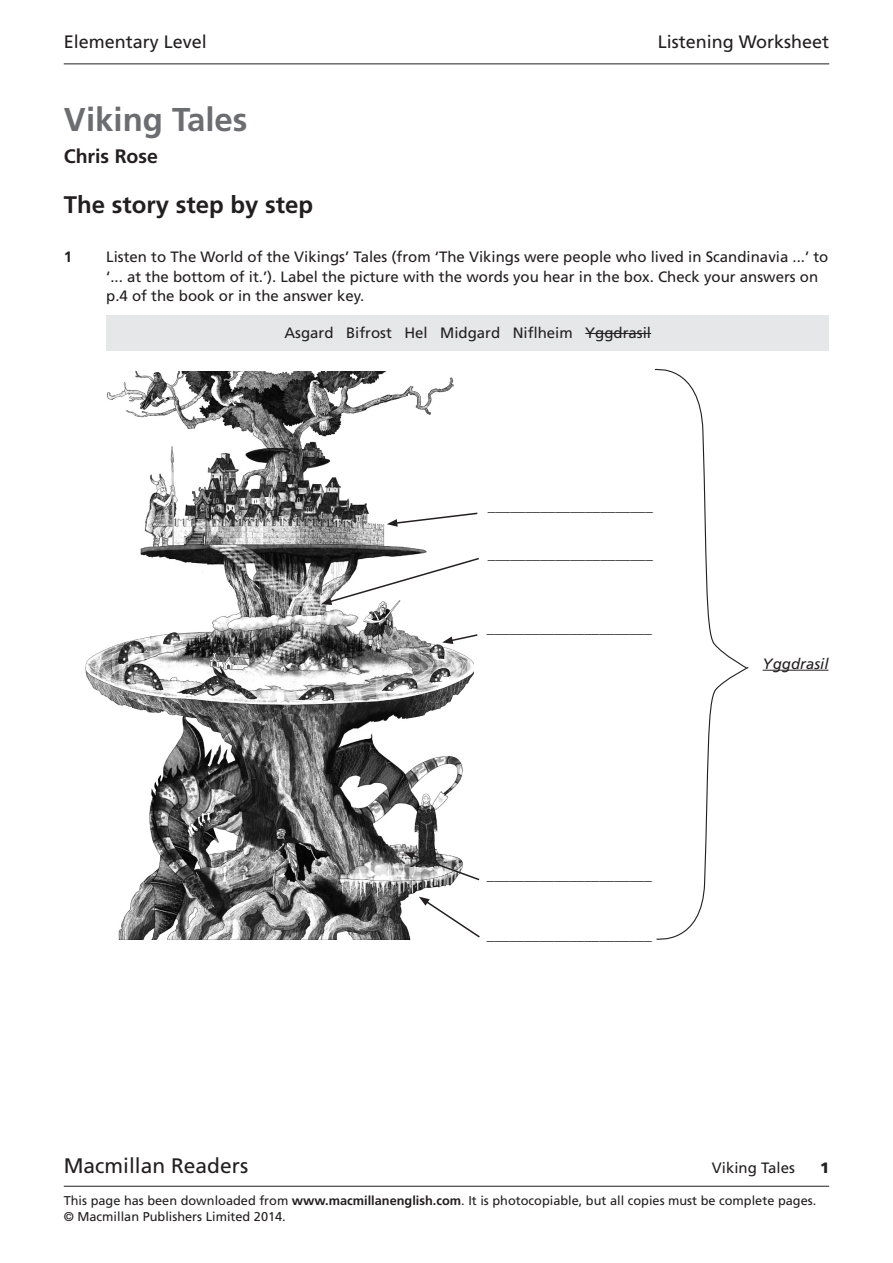
<style>
.page{position:relative;width:893px;height:1263px;background:#fff}
.page>*{position:absolute;margin:0;border:0;box-sizing:border-box;transform-origin:0 0}
.A_head{font:700 33px "Frutiger LT Std";color:#6c6d70}
.B_head{font:700 24px "Frutiger LT Std";color:#231f20}
.t1{font:21px "Frutiger LT Std";color:#231f20}
.A__Head{font:700 19.5px "Frutiger LT Std";color:#231f20}
.t2{font:18px "Frutiger LT Std";color:#231f20}
.Rubric{font:15px/19.5px "Frutiger LT Std";color:#231f20}
.Rubric_reducced_spac{font:italic 15px "Frutiger";color:#231f20}
.boxed_text{font:italic 15px "Frutiger";color:#231f20}
.t3{font:900 15px "Frutiger";color:#231f20}
.Rubric-2{font:700 15px "Frutiger LT Std";color:#231f20}
.t4{font:12.75px "Frutiger LT Std";color:#231f20}
.s1{font-weight:700}
</style>
<div class="page">
<hr style="left:64px;top:63px;width:765px;height:1px;background:#231f20">
<hr style="left:64px;top:1186px;width:765px;height:1px;background:#231f20">
<div style="left:106px;top:315px;width:723px;height:35px;background:#e6e7e9"></div>
<hr style="left:585px;top:333px;width:66px;height:1px;background:#231f20">
<hr style="left:763px;top:670px;width:65px;height:1px;background:#231f20">
<svg style="left:654px;top:368px;width:95px;height:572px"></svg>
<img style="left:85px;top:371px;width:388px;height:569px">
<svg style="left:404px;top:852px;width:76px;height:29px"></svg>
<svg style="left:442px;top:633px;width:36px;height:11px"></svg>
<svg style="left:321px;top:557px;width:158px;height:48px"></svg>
<svg style="left:419px;top:897px;width:61px;height:42px"></svg>
<svg style="left:387px;top:512px;width:91px;height:15px"></svg>
<p class="t2" style="left:64px;top:32px;width:145px">Elementary Level</p>
<p class="t2" style="left:658px;top:32px;width:173px">Listening Worksheet</p>
<p class="A_head" style="left:64px;top:100px;width:185px">Viking Tales</p>
<p class="A__Head" style="left:64px;top:145px;width:96px">Chris Rose</p>
<p class="B_head" style="left:64px;top:190px;width:251px">The story step by step</p>
<p class="Rubric-2" style="left:64px;top:248px;width:10px">1</p>
<p class="Rubric" style="left:106px;top:247px;width:723px">Listen to The World of the Vikings’ Tales (from ‘The Vikings were people who lived in Scandinavia ...’ to ‘... at the bottom of it.’). Label the picture with the words you hear in the box. Check your answers on p.4 of the book or in the answer key.</p>
<p class="Rubric" style="left:284px;top:324px;width:368px">Asgard Bifrost Hel Midgard Niflheim Yggdrasil</p>
<p class="Rubric_reducced_spac" style="left:488px;top:497px;width:166px">______________________</p>
<p class="Rubric_reducced_spac" style="left:488px;top:545px;width:166px">______________________</p>
<p class="Rubric_reducced_spac" style="left:487px;top:619px;width:166px">______________________</p>
<p class="Rubric_reducced_spac" style="left:487px;top:866px;width:166px">______________________</p>
<p class="Rubric_reducced_spac" style="left:487px;top:926px;width:166px">______________________</p>
<p class="boxed_text" style="left:763px;top:655px;width:67px">Yggdrasil</p>
<p class="t1" style="left:64px;top:1153px;width:186px">Macmillan Readers</p>
<p class="Rubric" style="left:712px;top:1157px;width:85px">Viking Tales</p>
<p class="t3" style="left:820px;top:1158px;width:11px">1</p>
<p class="t4" style="left:64px;top:1193px;width:754px">This page has been downloaded from <span class="s1">www.macmillanenglish.com</span>. It is photocopiable, but all copies must be complete pages.</p>
<p class="t4" style="left:64px;top:1209px;width:224px">© Macmillan Publishers Limited 2014.</p>
</div>
